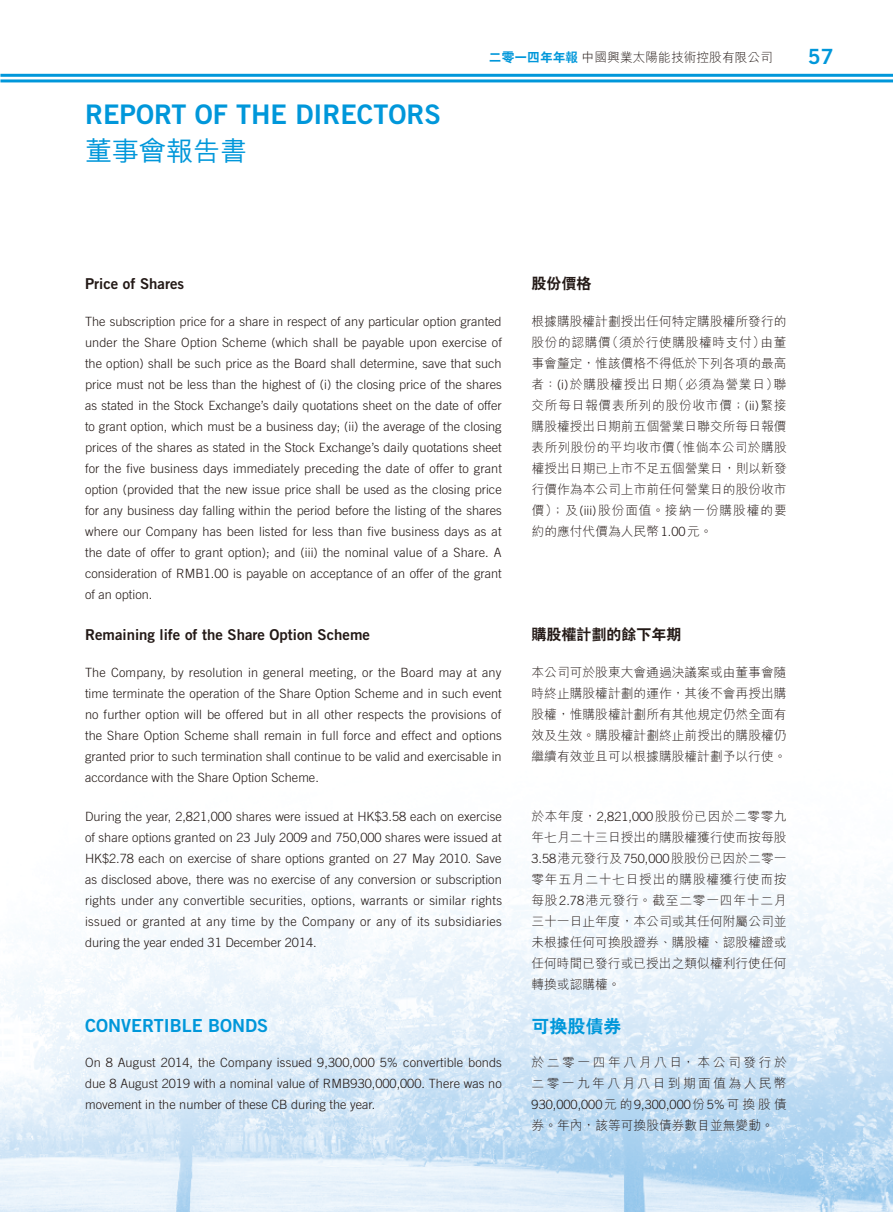
<style>
.page{position:relative;width:893px;height:1212px;background:#fff}
.page>*{position:absolute;margin:0;border:0;box-sizing:border-box;transform-origin:0 0}
.t1{font:27px "Trade Gothic LT Std Bd 2";color:#0097da}
.t2{font:500 27px "M Hei HK";color:#0097da}
.t3{font:21px "Trade Gothic LT Std Bd 2";color:#0097da}
.t4{font:18px "Trade Gothic LT Std Bd 2";color:#0097da}
.t5{font:800 18px "C Hei 2 HK";color:#0097da}
.t6{font:15px "Trade Gothic LT Std Bd 2";color:#231916}
.t7{font:800 15px "C Hei 2 HK";color:#231916}
.t8{font:300 12.75px/21px "Trade Gothic LT Std";color:#231916;text-align:justify}
.t9{font:300 12.75px/21px "M Hei HK";color:#231916;text-align:justify}
.t10{font:300 12.75px/21px "M Hei HK";letter-spacing:.19em;color:#231916}
.s1{font-family:"C Hei 2 HK";font-weight:800;color:#0097da}
.s2{font-family:"Trade Gothic LT Std"}
.s3{font-family:"M Hei HK"}
</style>
<div class="page">
<img style="left:1px;top:73px;width:892px;height:1139px">
<hr style="left:0;top:74px;width:893px;height:3px;background:#0097da">
<hr style="left:0;top:79px;width:893px;height:3px;background:#0097da">
<h1 class="t1" style="left:85px;top:98px;width:169px">Report of the</h1>
<h1 class="t1" style="left:295px;top:98px;width:62px">Di recto</h1>
<h1 class="t1" style="left:406px;top:98px;width:31px">rs</h1>
<h1 class="t2" style="left:85px;top:131px;width:163px">董事會報告書</h1>
<p class="t9" style="left:489px;top:47px;width:286px"><span class="s1">二零一四年年報</span>中國興業太陽能技術控股有限公司</p>
<h2 class="t3" style="left:808px;top:44px;width:27px">57</h2>
<p class="t6" style="left:85px;top:274px;width:101px">Price of Shares</p>
<p class="t8" style="left:85px;top:311px;width:418px">The subscription price for a share in respect of any particular option granted under the Share Option Scheme (which shall be payable upon exercise of the option) shall be such price as the Board shall determine, save that such price must not be less than the highest of (i) the closing price of the shares as stated in the Stock Exchange’s daily quotations sheet on the date of offer to grant option, which must be a business day; (ii) the average of the closing prices of the shares as stated in the Stock Exchange’s daily quotations sheet for the five business days immediately preceding the date of offer to grant option (provided that the new issue price shall be used as the closing price for any business day falling within the period before the listing of the shares where our Company has been listed for less than five business days as at the date of offer to grant option); and (iii) the nominal value of a Share. A consideration of RMB1.00 is payable on acceptance of an offer of the grant of an option.</p>
<p class="t6" style="left:85px;top:625px;width:286px">Remaining life of the Share Option Scheme</p>
<p class="t8" style="left:85px;top:662px;width:418px">The Company, by resolution in general meeting, or the Board may at any time terminate the operation of the Share Option Scheme and in such event no further option will be offered but in all other respects the provisions of the Share Option Scheme shall remain in full force and effect and options granted prior to such termination shall continue to be valid and exercisable in accordance with the Share Option Scheme.</p>
<p class="t8" style="left:85px;top:806px;width:418px">During the year, 2,821,000 shares were issued at HK$3.58 each on exercise of share options granted on 23 July 2009 and 750,000 shares were issued at HK$2.78 each on exercise of share options granted on 27 May 2010. Save as disclosed above, there was no exercise of any conversion or subscription rights under any convertible securities, options, warrants or similar rights issued or granted at any time by the Company or any of its subsidiaries during the year ended 31 December 2014.</p>
<h3 class="t4" style="left:85px;top:1015px;width:185px">CONVERTIBLE BONDS</h3>
<p class="t8" style="left:85px;top:1052px;width:418px">On 8 August 2014, the Company issued 9,300,000 5% convertible bonds due 8 August 2019 with a nominal value of RMB930,000,000. There was no movement in the number of these CB during the year.</p>
<p class="t7" style="left:531px;top:276px;width:61px">股份價格</p>
<p class="t9" style="left:531px;top:311px;width:257px">根據購股權計劃授出任何特定購股權所發行的股份的認購價（須於行使購股權時支付）由董事會釐定，惟該價格不得低於下列各項的最高者：<span class="s2">(i)</span>於購股權授出日期（必須為營業日）聯交所每日報價表所列的股份收市價；<span class="s2">(ii)</span>緊接購股權授出日期前五個營業日聯交所每日報價表所列股份的平均收市價（惟倘本公司於購股權授出日期已上市不足五個營業日，則以新發行價作為本公司上市前任何營業日的股份收市價）；及<span class="s2">(iii)</span>股份面值。接納一份購股權的要約的應付代價為人民幣<span class="s2">1.00</span>元。</p>
<p class="t7" style="left:531px;top:627px;width:151px">購股權計劃的餘下年期</p>
<p class="t9" style="left:531px;top:662px;width:257px">本公司可於股東大會通過決議案或由董事會隨時終止購股權計劃的運作，其後不會再授出購股權，惟購股權計劃所有其他規定仍然全面有效及生效。購股權計劃終止前授出的購股權仍繼續有效並且可以根據購股權計劃予以行使。</p>
<p class="t9" style="left:531px;top:806px;width:257px">於本年度，<span class="s2">2,821,000</span>股股份已因於二零零九年七月二十三日授出的購股權獲行使而按每股<span class="s2">3.58</span>港元發行及<span class="s2">750,000</span>股股份已因於二零一零年五月二十七日授出的購股權獲行使而按每股<span class="s2">2.78</span>港元發行。截至二零一四年十二月三十一日止年度，本公司或其任何附屬公司並未根據任何可換股證券、購股權、認股權證或任何時間已發行或已授出之類似權利行使任何轉換或認購權。</p>
<h3 class="t5" style="left:531px;top:1017px;width:91px">可換股債券</h3>
<p class="t10" style="left:531px;top:1052px;width:257px">於二零一四年八月八日，本公司發行於二零一九年八月八日到期面值為人民幣</p>
<p class="t8" style="left:532px;top:1094px;width:257px">930,000,000<span class="s3">元的</span>9,300,000<span class="s3">份</span>5%<span class="s3">可換股債</span></p>
<p class="t9" style="left:532px;top:1115px;width:244px">券。年內，該等可換股債券數目並無變動。</p>
</div>
